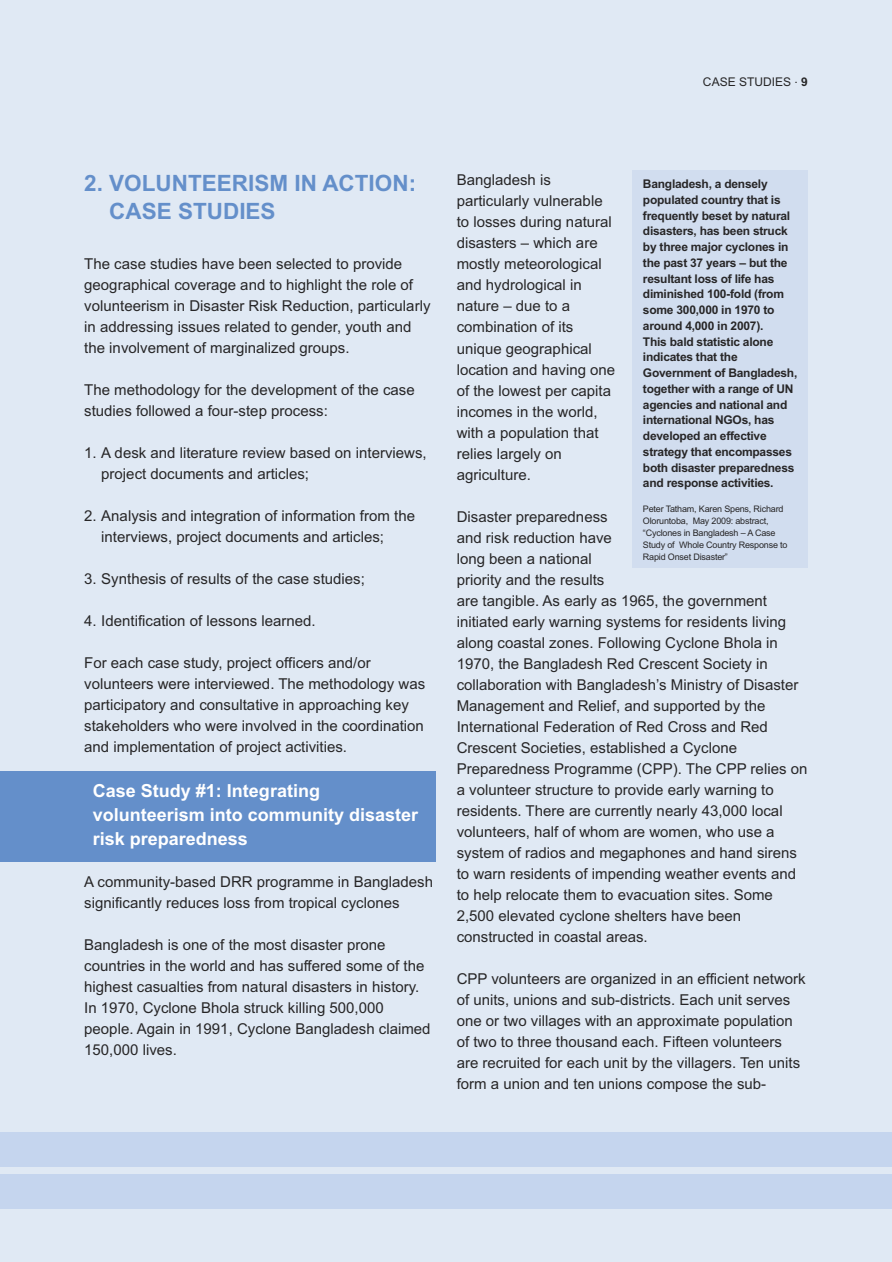
<style>
.page{position:relative;width:892px;height:1262px;background:#fff}
.page>*{position:absolute;margin:0;border:0;box-sizing:border-box;transform-origin:0 0}
.t1{font:700 22.5px/28.5px "Arial";color:#648fca}
.t2{font:700 18px/24px "Arial";color:#fff}
.t3{font:15px/21px "Arial";color:#272627}
.t4{font:700 12px/15.8px "Arial";letter-spacing:-.02em;color:#272627}
.t5{font:12px "Arial";color:#272627}
.t6{font:9px/12px "Arial";letter-spacing:-.02em;color:#272627}
.s1{font-weight:700}
</style>
<div class="page">
<div style="left:0;top:0;width:891px;height:1261px;background:#e0e9f4"></div>
<div style="left:0;top:1132px;width:891px;height:35px;background:#c5d5ee"></div>
<div style="left:0;top:1174px;width:891px;height:35px;background:#c5d5ee"></div>
<div style="left:0;top:770px;width:435px;height:91px;background:#648fca"></div>
<div style="left:632px;top:170px;width:175px;height:398px;background:#d1ddef"></div>
<p class="t5" style="left:702px;top:77px;width:106px">CASE STUDIES . <span class="s1">9</span></p>
<h1 class="t1" style="left:109px;top:171px;width:308px;text-indent:-25px">2. VOLUNTEERISM IN ACTION:<br>CASE STUDIES</h1>
<p class="t3" style="left:84px;top:255px;width:347px">The case studies have been selected to provide geographical coverage and to highlight the role of volunteerism in Disaster Risk Reduction, particularly in addressing issues related to gender, youth and the involvement of marginalized groups.</p>
<p class="t3" style="left:84px;top:381px;width:332px">The methodology for the development of the case studies followed a four-step process:</p>
<p class="t3" style="left:101px;top:444px;width:327px;text-indent:-17px">1. A desk and literature review based on interviews, project documents and articles;</p>
<p class="t3" style="left:101px;top:507px;width:315px;text-indent:-17px">2. Analysis and integration of information from the interviews, project documents and articles;</p>
<p class="t3" style="left:84px;top:570px;width:282px">3. Synthesis of results of the case studies;</p>
<p class="t3" style="left:84px;top:612px;width:233px">4. Identification of lessons learned.</p>
<p class="t3" style="left:84px;top:654px;width:342px">For each case study, project officers and/or volunteers were interviewed. The methodology was participatory and consultative in approaching key stakeholders who were involved in the coordination and implementation of project activities.</p>
<p class="t2" style="left:93px;top:780px;width:327px">Case Study #1: Integrating volunteerism into community disaster risk preparedness</p>
<p class="t3" style="left:84px;top:873px;width:350px">A community-based DRR programme in Bangladesh significantly reduces loss from tropical cyclones</p>
<p class="t3" style="left:84px;top:936px;width:348px">Bangladesh is one of the most disaster prone countries in the world and has suffered some of the highest casualties from natural disasters in history.<br>In 1970, Cyclone Bhola struck killing 500,000 people. Again in 1991, Cyclone Bangladesh claimed 150,000 lives.</p>
<p class="t3" style="left:456px;top:171px;width:160px">Bangladesh is particularly vulnerable to losses during natural disasters – which are mostly meteorological and hydrological in nature – due to a combination of its unique geographical location and having one of the lowest per capita incomes in the world, with a population that relies largely on agriculture.</p>
<p class="t3" style="left:456px;top:507px;width:352px">Disaster preparedness<br>and risk reduction have<br>long been a national<br>priority and the results<br>are tangible. As early as 1965, the government initiated early warning systems for residents living along coastal zones. Following Cyclone Bhola in 1970, the Bangladesh Red Crescent Society in collaboration with Bangladesh’s Ministry of Disaster Management and Relief, and supported by the International Federation of Red Cross and Red Crescent Societies, established a Cyclone Preparedness Programme (CPP). The CPP relies on a volunteer structure to provide early warning to residents. There are currently nearly 43,000 local volunteers, half of whom are women, who use a system of radios and megaphones and hand sirens to warn residents of impending weather events and to help relocate them to evacuation sites. Some 2,500 elevated cyclone shelters have been constructed in coastal areas.</p>
<p class="t3" style="left:456px;top:969px;width:350px">CPP volunteers are organized in an efficient network of units, unions and sub-districts. Each unit serves one or two villages with an approximate population of two to three thousand each. Fifteen volunteers are recruited for each unit by the villagers. Ten units form a union and ten unions compose the sub-</p>
<p class="t4" style="left:642px;top:177px;width:156px">Bangladesh, a densely populated country that is frequently beset by natural disasters, has been struck by three major cyclones in the past 37 years – but the resultant loss of life has diminished 100-fold (from some 300,000 in 1970 to around 4,000 in 2007).<br>This bald statistic alone indicates that the<br>Government of Bangladesh, together with a range of UN agencies and national and international NGOs, has developed an effective strategy that encompasses both disaster preparedness and response activities.</p>
<p class="t6" style="left:642px;top:503px;width:146px">Peter Tatham, Karen Spens, Richard<br>Oloruntoba, May 2009: abstract, “Cyclones in Bangladesh – A Case<br>Study of Whole Country Response to<br>Rapid Onset Disaster”</p>
</div>
